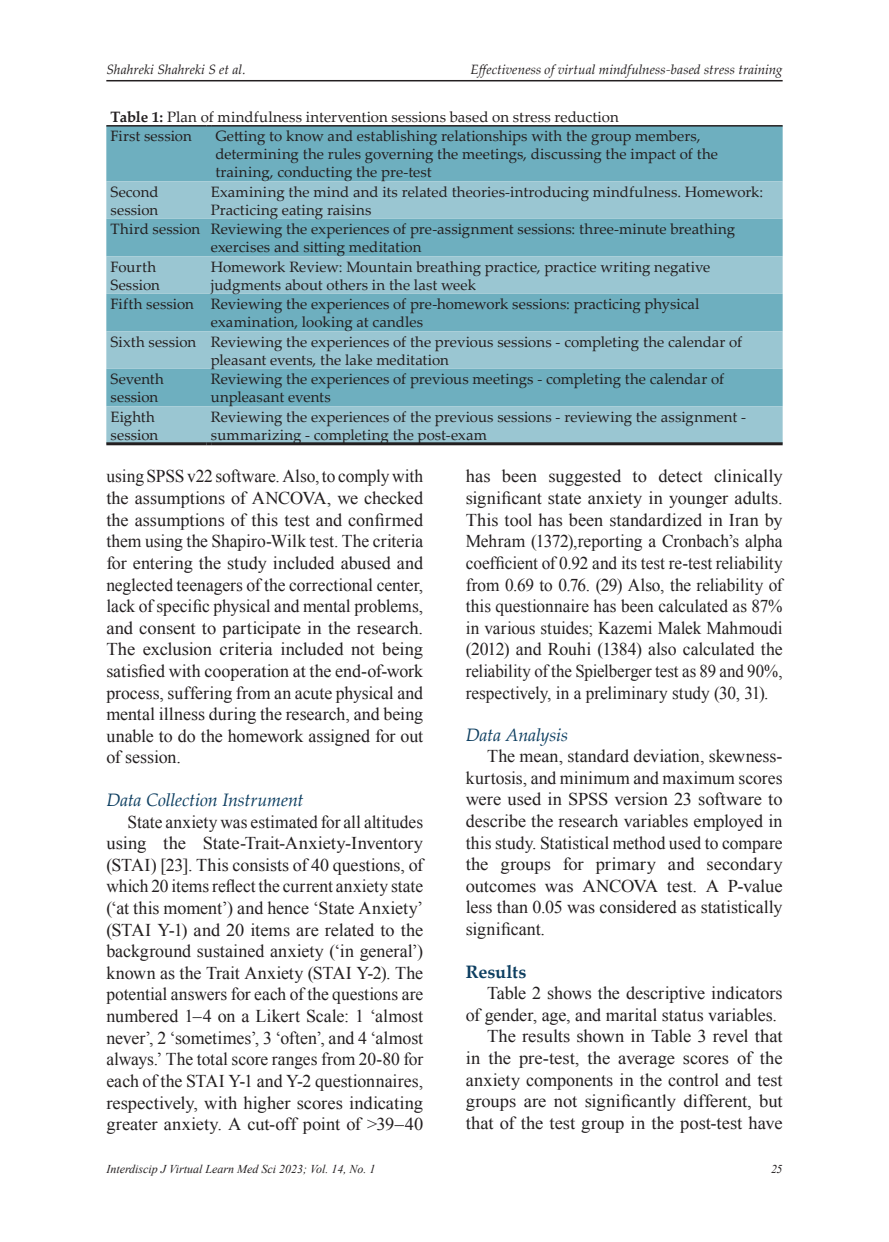
<style>
.page{position:relative;width:889px;height:1242px;background:#fff}
.page>*{position:absolute;margin:0;border:0;box-sizing:border-box;transform-origin:0 0}
.t1{font:18px/21.6px "Times New Roman";letter-spacing:-.005em;color:#231f20;text-align:justify}
.t2{font:italic 18px "Palatino Linotype";letter-spacing:-.01em;color:#0e3f61}
.t3{font:700 18px "Palatino Linotype";color:#0e3f61}
.t4{font:15px/18px "Palatino Linotype";color:#231f20}
.t5{font:italic 13.5px "Palatino Linotype";letter-spacing:.005em;color:#231f20}
.t6{font:italic 12px "Times New Roman";color:#231f20}
.s1{font-weight:700}
</style>
<div class="page">
<hr style="left:106px;top:80px;width:676px;height:1px;background:#231f20">
<div style="left:106px;top:127px;width:676px;height:54px;background:#6eafbf"></div>
<svg style="left:106px;top:181px;width:676px;height:261px;background:#87bcca"></svg>
<hr style="left:106px;top:125px;width:101px;height:2px;background:#231f20">
<hr style="left:211px;top:125px;width:571px;height:2px;background:#231f20">
<hr style="left:106px;top:442px;width:101px;height:3px;background:#231f20">
<svg style="left:207px;top:442px;width:4px;height:3px"></svg>
<hr style="left:211px;top:442px;width:571px;height:3px;background:#231f20">
<p class="t5" style="left:106px;top:59px;width:141px">Shahreki Shahreki S et al.</p>
<p class="t5" style="left:470px;top:59px;width:313px">Effectiveness of virtual mindfulness-based stress training</p>
<p class="t4" style="left:111px;top:106px;width:509px;line-height:19.5px"><span class="s1">Table 1:</span> Plan of mindfulness intervention sessions based on stress reduction<br>First session</p>
<p class="t4" style="left:215px;top:126px;width:504px">Getting to know and establishing relationships with the group members, determining the rules governing the meetings, discussing the impact of the training, conducting the pre-test</p>
<p class="t4" style="left:111px;top:182px;width:49px">Second session</p>
<p class="t4" style="left:211px;top:182px;width:554px">Examining the mind and its related theories-introducing mindfulness. Homework:<br>Practicing eating raisins</p>
<p class="t4" style="left:211px;top:219px;width:526px;text-indent:-100px">Third session Reviewing the experiences of pre-assignment sessions: three-minute breathing exercises and sitting meditation</p>
<p class="t4" style="left:111px;top:257px;width:51px">Fourth<br>Session</p>
<p class="t4" style="left:211px;top:257px;width:501px">Homework Review: Mountain breathing practice, practice writing negative judgments about others in the last week</p>
<p class="t4" style="left:211px;top:294px;width:490px;text-indent:-100px">Fifth session Reviewing the experiences of pre-homework sessions: practicing physical examination, looking at candles</p>
<p class="t4" style="left:211px;top:332px;width:533px;text-indent:-100px">Sixth session Reviewing the experiences of the previous sessions - completing the calendar of pleasant events, the lake meditation</p>
<p class="t4" style="left:111px;top:369px;width:55px">Seventh session</p>
<p class="t4" style="left:211px;top:369px;width:514px">Reviewing the experiences of previous meetings - completing the calendar of unpleasant events</p>
<p class="t4" style="left:111px;top:407px;width:49px">Eighth session</p>
<p class="t4" style="left:211px;top:407px;width:536px">Reviewing the experiences of the previous sessions - reviewing the assignment - summarizing - completing the post-exam</p>
<p class="t1" style="left:106px;top:465px;width:318px">using SPSS v22 software. Also, to comply with the assumptions of ANCOVA, we checked the assumptions of this test and confirmed them using the Shapiro-Wilk test. The criteria for entering the study included abused and neglected teenagers of the correctional center, lack of specific physical and mental problems, and consent to participate in the research.<br>The exclusion criteria included not being satisfied with cooperation at the end-of-work process, suffering from an acute physical and mental illness during the research, and being unable to do the homework assigned for out of session.</p>
<p class="t2" style="left:106px;top:787px;width:199px">Data Collection Instrument</p>
<p class="t1" style="left:106px;top:810px;width:318px;text-indent:21px">State anxiety was estimated for all altitudes using the State-Trait-Anxiety-Inventory (STAI) [23]. This consists of 40 questions, of which 20 items reflect the current anxiety state (‘at this moment’) and hence ‘State Anxiety’ (STAI Y-1) and 20 items are related to the background sustained anxiety (‘in general’) known as the Trait Anxiety (STAI Y-2). The potential answers for each of the questions are numbered 1–4 on a Likert Scale: 1 ‘almost never’, 2 ‘sometimes’, 3 ‘often’, and 4 ‘almost always.’ The total score ranges from 20-80 for each of the STAI Y-1 and Y-2 questionnaires, respectively, with higher scores indicating greater anxiety. A cut-off point of &gt;39–40</p>
<p class="t1" style="left:466px;top:465px;width:318px">has been suggested to detect clinically significant state anxiety in younger adults.<br>This tool has been standardized in Iran by Mehram (1372),reporting a Cronbach’s alpha coefficient of 0.92 and its test re-test reliability from 0.69 to 0.76. (29) Also, the reliability of this questionnaire has been calculated as 87% in various stuides; Kazemi Malek Mahmoudi (2012) and Rouhi (1384) also calculated the reliability of the Spielberger test as 89 and 90%, respectively, in a preliminary study (30, 31).</p>
<p class="t2" style="left:466px;top:721px;width:104px">Data Analysis</p>
<p class="t1" style="left:466px;top:745px;width:318px;text-indent:21px">The mean, standard deviation, skewness&shy;kurtosis, and minimum and maximum scores were used in SPSS version 23 software to describe the research variables employed in this study. Statistical method used to compare the groups for primary and secondary outcomes was ANCOVA test. A P-value less than 0.05 was considered as statistically significant.</p>
<p class="t3" style="left:466px;top:958px;width:62px">Results</p>
<p class="t1" style="left:487px;top:982px;width:297px">Table 2 shows the descriptive indicators</p>
<p class="t1" style="left:466px;top:1003px;width:313px">of gender, age, and marital status variables.</p>
<p class="t1" style="left:487px;top:1025px;width:297px">The results shown in Table 3 revel that</p>
<p class="t1" style="left:466px;top:1047px;width:318px">in the pre-test, the average scores of the</p>
<p class="t1" style="left:466px;top:1068px;width:318px">anxiety components in the control and test</p>
<p class="t1" style="left:466px;top:1090px;width:318px">groups are not significantly different, but</p>
<p class="t1" style="left:466px;top:1111px;width:318px">that of the test group in the post-test have</p>
<p class="t6" style="left:106px;top:1160px;width:270px">Interdiscip J Virtual Learn Med Sci 2023; Vol. 14, No. 1</p>
<p class="t6" style="left:771px;top:1160px;width:13px">25</p>
</div>
